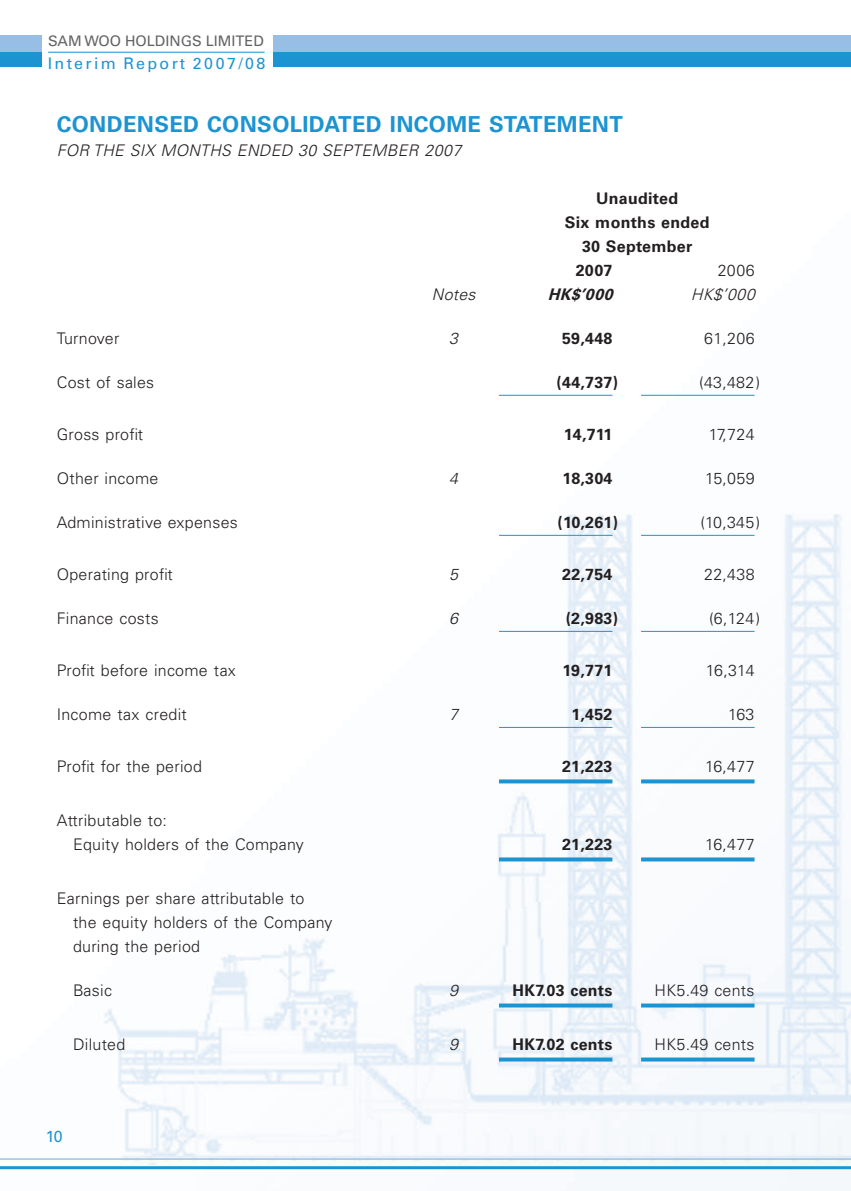
<style>
.page{position:relative;width:851px;height:1191px;background:#fff}
.page>*{position:absolute;margin:0;border:0;box-sizing:border-box;transform-origin:0 0}
.t1{font:700 22px "Univers LT Std";letter-spacing:.015em;color:#1c94d2}
.t2{font:300 16px/24px "Univers LT Std";letter-spacing:.015em;color:#231f20}
.t3{font:700 16px "Univers LT Std";letter-spacing:.015em;color:#231f20}
.t4{font:italic 300 16px "Univers LT Std";letter-spacing:.015em;color:#231f20}
.t5{font:16px "Univers LT Std";letter-spacing:.145em;color:#1c94d2}
.t6{font:italic 700 16px "Univers LT Std";color:#231f20}
.t7{font:italic 300 16px "Univers LT Std";color:#231f20}
.t8{font:14.6px "Univers LT Std";color:#636366}
</style>
<div class="page">
<img style="left:0;top:51px;width:851px;height:1140px">
<hr style="left:48px;top:52px;width:216px;height:1px;background:#1c94d2">
<hr style="left:0;top:1166px;width:850px;height:3px;background:#1c94d2">
<hr style="left:0;top:1158px;width:850px;height:1px;background:#97bfe6">
<div style="left:0;top:35px;width:42px;height:32px;background:#1c94d2"></div>
<div style="left:0;top:35px;width:42px;height:17px;background:#97bfe6"></div>
<div style="left:273px;top:35px;width:577px;height:32px;background:#1c94d2"></div>
<div style="left:273px;top:35px;width:577px;height:17px;background:#97bfe6"></div>
<hr style="left:850px;top:35px;width:1px;height:32px;background:#1c94d2">
<svg style="left:850px;top:35px;width:1px;height:17px"></svg>
<hr style="left:499px;top:395px;width:113px;height:1px;background:#1c94d2">
<hr style="left:641px;top:395px;width:113px;height:1px;background:#1c94d2">
<hr style="left:499px;top:535px;width:113px;height:1px;background:#1c94d2">
<hr style="left:641px;top:535px;width:113px;height:1px;background:#1c94d2">
<hr style="left:499px;top:631px;width:113px;height:1px;background:#1c94d2">
<hr style="left:641px;top:631px;width:113px;height:1px;background:#1c94d2">
<hr style="left:499px;top:727px;width:113px;height:1px;background:#1c94d2">
<hr style="left:641px;top:727px;width:113px;height:1px;background:#1c94d2">
<svg style="left:499px;top:779px;width:113px;height:4px"></svg>
<svg style="left:641px;top:779px;width:113px;height:4px"></svg>
<svg style="left:499px;top:857px;width:113px;height:4px"></svg>
<svg style="left:641px;top:857px;width:113px;height:4px"></svg>
<svg style="left:499px;top:1003px;width:113px;height:4px"></svg>
<svg style="left:641px;top:1003px;width:113px;height:4px"></svg>
<svg style="left:499px;top:1057px;width:113px;height:4px"></svg>
<svg style="left:641px;top:1057px;width:113px;height:4px"></svg>
<p class="t8" style="left:48px;top:32px;width:217px">SAM WOO HOLDINGS LIMITED</p>
<p class="t5" style="left:48px;top:54px;width:219px">Interim Report 2007/08</p>
<h1 class="t1" style="left:57px;top:111px;width:567px">CONDENSED CONSOLIDATED INCOME STATEMENT</h1>
<p class="t4" style="left:57px;top:140px;width:406px">FOR THE SIX MONTHS ENDED 30 SEPTEMBER 2007</p>
<p class="t3" style="left:596px;top:189px;width:83px">Unaudited</p>
<p class="t3" style="left:564px;top:213px;width:146px">Six months ended</p>
<p class="t3" style="left:582px;top:237px;width:112px">30 September</p>
<p class="t3" style="left:575px;top:261px;width:38px">2007</p>
<p class="t2" style="left:717px;top:258px;width:38px">2006</p>
<p class="t4" style="left:432px;top:284px;width:45px">Notes</p>
<p class="t6" style="left:548px;top:285px;width:71px">HK$’000</p>
<p class="t7" style="left:690px;top:284px;width:70px">HK$’000</p>
<p class="t2" style="left:57px;top:326px;width:64px">Turnover</p>
<p class="t4" style="left:449px;top:328px;width:10px">3</p>
<p class="t3" style="left:562px;top:329px;width:52px">59,448</p>
<p class="t2" style="left:704px;top:326px;width:52px">61,206</p>
<p class="t2" style="left:57px;top:370px;width:99px">Cost of sales</p>
<p class="t3" style="left:556px;top:373px;width:63px">(44,737)</p>
<p class="t2" style="left:699px;top:370px;width:62px">(43,482)</p>
<p class="t2" style="left:57px;top:422px;width:88px">Gross profit</p>
<p class="t3" style="left:563px;top:425px;width:50px">14,711</p>
<p class="t2" style="left:708px;top:422px;width:47px">17,724</p>
<p class="t2" style="left:57px;top:466px;width:103px">Other income</p>
<p class="t4" style="left:449px;top:468px;width:10px">4</p>
<p class="t3" style="left:562px;top:469px;width:51px">18,304</p>
<p class="t2" style="left:705px;top:466px;width:51px">15,059</p>
<p class="t2" style="left:57px;top:510px;width:183px">Administrative expenses</p>
<p class="t3" style="left:557px;top:513px;width:62px">(10,261)</p>
<p class="t2" style="left:700px;top:510px;width:61px">(10,345)</p>
<p class="t2" style="left:57px;top:562px;width:117px">Operating profit</p>
<p class="t4" style="left:449px;top:564px;width:10px">5</p>
<p class="t3" style="left:562px;top:565px;width:52px">22,754</p>
<p class="t2" style="left:704px;top:562px;width:52px">22,438</p>
<p class="t2" style="left:57px;top:606px;width:103px">Finance costs</p>
<p class="t4" style="left:449px;top:608px;width:10px">6</p>
<p class="t3" style="left:565px;top:609px;width:54px">(2,983)</p>
<p class="t2" style="left:709px;top:606px;width:52px">(6,124)</p>
<p class="t2" style="left:57px;top:658px;width:181px">Profit before income tax</p>
<p class="t3" style="left:562px;top:661px;width:51px">19,771</p>
<p class="t2" style="left:705px;top:658px;width:50px">16,314</p>
<p class="t2" style="left:57px;top:702px;width:132px">Income tax credit</p>
<p class="t4" style="left:449px;top:704px;width:10px">7</p>
<p class="t3" style="left:571px;top:705px;width:43px">1,452</p>
<p class="t2" style="left:728px;top:702px;width:28px">163</p>
<p class="t2" style="left:57px;top:754px;width:147px">Profit for the period</p>
<p class="t3" style="left:562px;top:757px;width:52px">21,223</p>
<p class="t2" style="left:705px;top:754px;width:51px">16,477</p>
<p class="t2" style="left:73px;top:808px;width:232px;text-indent:-16px">Attributable to:<br>Equity holders of the Company</p>
<p class="t3" style="left:562px;top:835px;width:52px">21,223</p>
<p class="t2" style="left:705px;top:832px;width:51px">16,477</p>
<p class="t2" style="left:73px;top:886px;width:261px;text-indent:-16px">Earnings per share attributable to<br>the equity holders of the Company during the period</p>
<p class="t2" style="left:73px;top:978px;width:40px">Basic</p>
<p class="t4" style="left:449px;top:980px;width:10px">9</p>
<p class="t3" style="left:512px;top:981px;width:101px">HK7.03 cents</p>
<p class="t2" style="left:654px;top:978px;width:101px">HK5.49 cents</p>
<p class="t2" style="left:73px;top:1032px;width:54px">Diluted</p>
<p class="t4" style="left:449px;top:1034px;width:10px">9</p>
<p class="t3" style="left:512px;top:1035px;width:101px">HK7.02 cents</p>
<p class="t2" style="left:654px;top:1032px;width:101px">HK5.49 cents</p>
<p class="t5" style="left:46px;top:1126px;width:18px">10</p>
</div>
